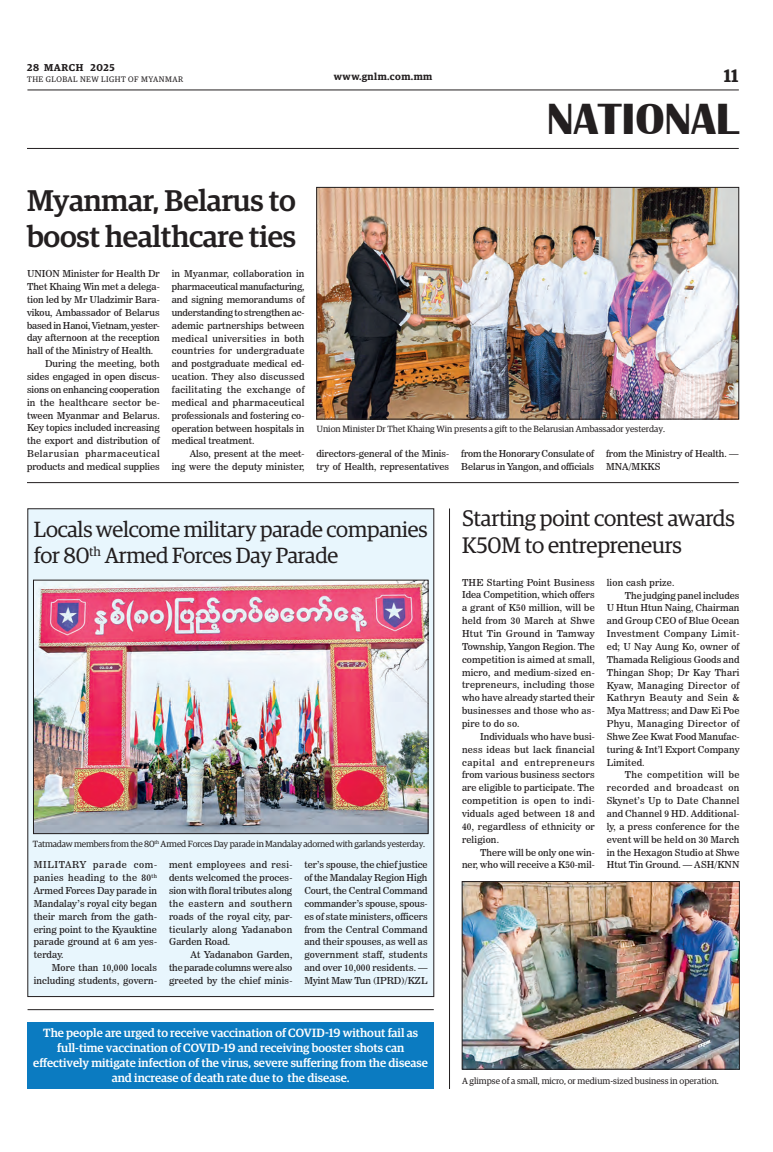
<style>
.page{position:relative;width:773px;height:1152px;background:#fff}
.page>*{position:absolute;margin:0;border:0;box-sizing:border-box;transform-origin:0 0}
.t1{font:700 45px "Britannic";color:#231f20}
._3_Clm_Head_copy{font:500 30px/36px "Guardian Egyp";letter-spacing:-.01em;color:#231f20}
._2_Clm_Head{font:22.5px/27px "Guardian Egyp";letter-spacing:-.01em;color:#231f20}
._2_Clm_Head-2{font:22px/26.4px "Guardian Egyp";letter-spacing:-.01em;color:#231f20}
.t2{font:600 18px "Guardian Egyp";color:#231f20}
.Brief_2nd_Body{font:500 12px/15px "Guardian Egyp";color:#fff;text-align:center}
.t3{font:600 10px "Guardian Egyp";letter-spacing:.05em;color:#231f20}
._2nd_Body{font:9.5px/12.9px "News 706 BT Roman C";letter-spacing:.005em;color:#231f20;text-align:justify}
.Normal_Para{font:9.5px/12.9px "News 706 BT Roman C";letter-spacing:.01em;color:#231f20;text-align:justify}
.t4{font:9px "Guardian Egyp";color:#231f20}
.t5{font:9px "Guardian Egyp";letter-spacing:-.02em;color:#231f20}
.t6{font:8px "Guardian Egyp";letter-spacing:.06em;color:#231f20}
</style>
<div class="page">
<hr style="left:27px;top:89px;width:711px;height:1px;background:#231f20">
<hr style="left:27px;top:148px;width:711px;height:1px;background:#231f20">
<img style="left:318px;top:189px;width:418px;height:228px">
<div style="left:316px;top:187px;width:422px;height:232px;border:1px solid #231f20"></div>
<hr style="left:27px;top:482px;width:711px;height:1px;background:#231f20">
<img style="left:464px;top:883px;width:273px;height:184px">
<div style="left:462px;top:881px;width:277px;height:188px;border:1px solid #231f20"></div>
<hr style="left:449px;top:509px;width:1px;height:580px;background:#231f20">
<div style="left:28px;top:509px;width:406px;height:488px;background:#e8f6fd"></div>
<img style="left:35px;top:582px;width:391px;height:250px">
<div style="left:33px;top:580px;width:395px;height:254px;border:1px solid #231f20"></div>
<hr style="left:28px;top:1009px;width:406px;height:1px;background:#231f20">
<div style="left:28px;top:1023px;width:406px;height:66px;background:#0b7bc1"></div>
<p class="t3" style="left:27px;top:60px;width:89px">28 MARCH 2025</p>
<p class="t6" style="left:27px;top:74px;width:158px">THE GLOBAL NEW LIGHT OF MYANMAR</p>
<p class="_3_Clm_Head_copy" style="left:27px;top:180px;width:271px">Myanmar, Belarus to boost healthcare ties</p>
<p class="t3" style="left:334px;top:69px;width:100px">www.gnlm.com.mm</p>
<h3 class="t2" style="left:723px;top:63px;width:16px">11</h3>
<h1 class="t1" style="left:547px;top:94px;width:193px">NATIONAL</h1>
<p class="Normal_Para" style="left:27px;top:267px;width:134px">UNION Minister for Health Dr Thet Khaing Win met a delega&shy;tion led by Mr Uladzimir Bara&shy;vikou, Ambassador of Belarus based in Hanoi, Vietnam, yester&shy;day afternoon at the reception hall of the Ministry of Health.</p>
<p class="_2nd_Body" style="left:27px;top:357px;width:134px;text-indent:18px">During the meeting, both sides engaged in open discus&shy;sions on enhancing cooperation in the healthcare sector be&shy;tween Myanmar and Belarus.<br>Key topics included increasing the export and distribution of Belarusian pharmaceutical products and medical supplies</p>
<p class="_2nd_Body" style="left:172px;top:267px;width:134px">in Myanmar, collaboration in pharmaceutical manufacturing, and signing memorandums of understanding to strengthen ac&shy;ademic partnerships between medical universities in both countries for undergraduate and postgraduate medical ed&shy;ucation. They also discussed facilitating the exchange of medical and pharmaceutical professionals and fostering co&shy;operation between hospitals in medical treatment.</p>
<p class="_2nd_Body" style="left:172px;top:447px;width:134px;text-align:right">Also, present at the meet-<br>ing were the deputy minister,</p>
<p class="t4" style="left:317px;top:423px;width:349px">Union Minister Dr Thet Khaing Win presents a gift to the Belarusian Ambassador yesterday.</p>
<p class="_2nd_Body" style="left:316px;top:447px;width:134px">directors-general of the Minis&shy;try of Health, representatives</p>
<p class="_2nd_Body" style="left:461px;top:447px;width:134px">from the Honorary Consulate of<br>Belarus in Yangon, and officials</p>
<p class="_2nd_Body" style="left:606px;top:447px;width:134px">from the Ministry of Health. —<br>MNA/MKKS</p>
<p class="_2_Clm_Head" style="left:462px;top:504px;width:274px">Starting point contest awards<br>K50M to entrepreneurs</p>
<p class="Normal_Para" style="left:462px;top:576px;width:134px">THE Starting Point Business Idea Competition, which offers a grant of K50 million, will be held from 30 March at Shwe Htut Tin Ground in Tamway Township, Yangon Region. The competition is aimed at small, micro, and medium-sized en&shy;trepreneurs, including those who have already started their businesses and those who as&shy;pire to do so.</p>
<p class="_2nd_Body" style="left:462px;top:730px;width:134px;text-indent:18px">Individuals who have busi&shy;ness ideas but lack financial capital and entrepreneurs from various business sectors are eligible to participate. The competition is open to indi&shy;viduals aged between 18 and 40, regardless of ethnicity or religion.</p>
<p class="_2nd_Body" style="left:462px;top:846px;width:134px;text-align:right">There will be only one win&shy;ner, who will receive a K50-mil-</p>
<p class="_2_Clm_Head-2" style="left:34px;top:515px;width:395px">Locals welcome military parade companies for 80<sup>th</sup> Armed Forces Day Parade</p>
<p class="_2nd_Body" style="left:606px;top:576px;width:69px">lion cash prize.</p>
<p class="_2nd_Body" style="left:606px;top:589px;width:134px;text-indent:18px">The judging panel includes U Htun Htun Naing, Chairman and Group CEO of Blue Ocean Investment Company Limit&shy;ed; U Nay Aung Ko, owner of Thamada Religious Goods and Thingan Shop; Dr Kay Thari Kyaw, Managing Director of Kathryn Beauty and Sein &amp; Mya Mattress; and Daw Ei Poe Phyu, Managing Director of Shwe Zee Kwat Food Manufac&shy;turing &amp; Int’l Export Company Limited.</p>
<p class="_2nd_Body" style="left:606px;top:769px;width:134px;text-indent:18px">The competition will be recorded and broadcast on Skynet’s Up to Date Channel and Channel 9 HD. Additional&shy;ly, a press conference for the event will be held on 30 March in the Hexagon Studio at Shwe Htut Tin Ground. — ASH/KNN</p>
<p class="t5" style="left:33px;top:838px;width:394px">Tatmadaw members from the 80<sup>th</sup> Armed Forces Day parade in Mandalay adorned with garlands yesterday.</p>
<p class="Normal_Para" style="left:34px;top:858px;width:125px">MILITARY parade com&shy;panies heading to the 80<sup>th </sup>Armed Forces Day parade in Mandalay’s royal city began their march from the gath&shy;ering point to the Kyauktine parade ground at 6 am yes&shy;terday.</p>
<p class="_2nd_Body" style="left:34px;top:961px;width:125px;text-align:right">More than 10,000 locals including students, govern-</p>
<p class="_2nd_Body" style="left:169px;top:858px;width:125px">ment employees and resi&shy;dents welcomed the proces&shy;sion with floral tributes along the eastern and southern roads of the royal city, par&shy;ticularly along Yadanabon Garden Road.</p>
<p class="_2nd_Body" style="left:169px;top:948px;width:125px;text-indent:22px">At Yadanabon Garden, the parade columns were also greeted by the chief minis-</p>
<p class="_2nd_Body" style="left:304px;top:858px;width:125px">ter’s spouse, the chief justice of the Mandalay Region High Court, the Central Command commander’s spouse, spous&shy;es of state ministers, officers from the Central Command and their spouses, as well as government staff, students and over 10,000 residents. — Myint Maw Tun (IPRD)/KZL</p>
<p class="Brief_2nd_Body" style="left:43px;top:1024px;width:376px">The people are urged to receive vaccination of COVID-19 without fail as</p>
<p class="Brief_2nd_Body" style="left:33px;top:1039px;width:396px">full-time vaccination of COVID-19 and receiving booster shots can effectively mitigate infection of the virus, severe suffering from the disease and increase of death rate due to the disease.</p>
<p class="t4" style="left:462px;top:1075px;width:258px">A glimpse of a small, micro, or medium-sized business in operation.</p>
</div>
